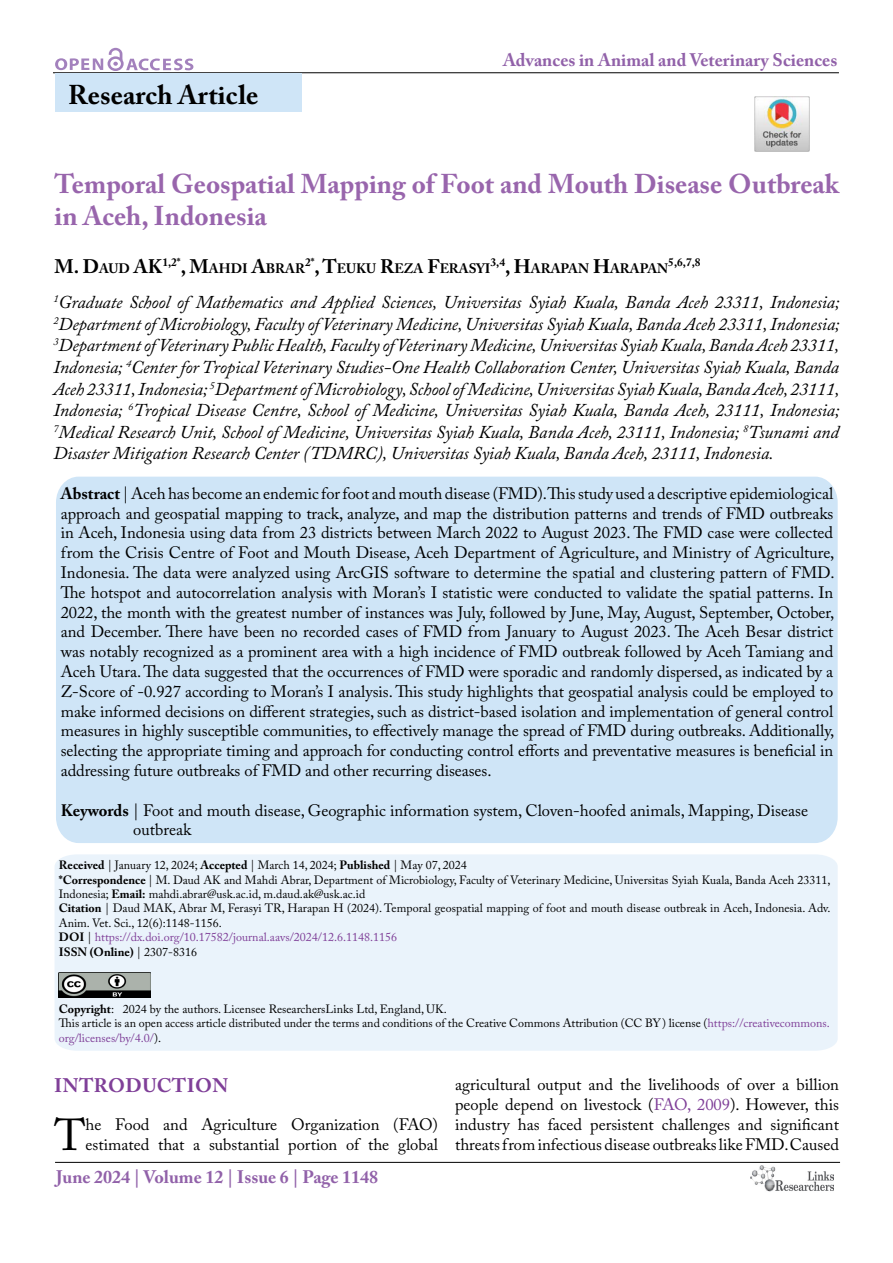
<style>
.page{position:relative;width:893px;height:1263px;background:#fff}
.page>*{position:absolute;margin:0;border:0;box-sizing:border-box;transform-origin:0 0}
.t1{font:44.4px "Adobe Caslon Pro";color:#000}
.t2{font:700 27px/32.4px "Adobe Caslon Pro";color:#7f3f98}
.t3{font:700 27px "Adobe Caslon Pro";letter-spacing:.005em;color:#000}
.t4{font:700 19.5px "Adobe Caslon Pro";letter-spacing:.02em;color:#7f3f98}
.t5{font:italic 18px/21.6px "Adobe Caslon Pro";letter-spacing:-.005em;color:#000;text-align:justify}
.t6{font:700 18px "Adobe Caslon Pro";color:#9161a9}
.t7{font:16.5px/19.8px "Adobe Caslon Pro";color:#000}
.t8{font:700 13.65px "Adobe Caslon Pro";color:#000}
.t9{font:12px/14.4px "Adobe Caslon Pro";color:#000}
.t10{font:700 11.4px "Adobe Caslon Pro";color:#000}
.s1{font-size:19.5px}
.s2{font-weight:700}
.s3{color:#7f3f98}
</style>
<div class="page">
<hr style="left:53px;top:72px;width:786px;height:1px;background:#000">
<hr style="left:55px;top:1162px;width:785px;height:1px;background:#000">
<svg style="left:55px;top:48px;width:138px;height:23px"></svg>
<img style="left:750px;top:1166px;width:83px;height:26px">
<div style="left:55px;top:74px;width:247px;height:38px;background:#cfe5f7"></div>
<div style="left:56px;top:477px;width:782px;height:366px;background:#cfe5f7"></div>
<div style="left:55px;top:854px;width:783px;height:197px;background:#eaf3fb"></div>
<img style="left:59px;top:972px;width:91px;height:26px">
<img style="left:754px;top:96px;width:55px;height:56px">
<h2 class="t3" style="left:68px;top:79px;width:192px">Research Article</h2>
<p class="t6" style="left:503px;top:50px;width:336px">Advances in Animal and Veterinary Sciences</p>
<h2 class="t2" style="left:55px;top:167px;width:786px">Temporal Geospatial Mapping of Foot and Mouth Disease Outbreak in Aceh, Indonesia</h2>
<p class="t8" style="left:55px;top:260px;width:615px"><span class="s1">M. D</span>AUD <span class="s1">AK</span><sup>1,2*</sup><span class="s1">, M</span>AHDI <span class="s1">A</span>BRAR<sup>2*</sup><span class="s1">, T</span>EUKU <span class="s1">R</span>EZA <span class="s1">F</span>ERASYI<sup>3,4</sup><span class="s1">, H</span>ARAPAN <span class="s1">H</span>ARAPAN</p>
<p class="t10" style="left:668px;top:256px;width:34px">5,6,7,8</p>
<p class="t5" style="left:53px;top:291px;width:788px"><sup>1</sup>Graduate School of Mathematics and Applied Sciences, Universitas Syiah Kuala, Banda Aceh 23311, Indonesia; <sup>2</sup>Department of Microbiology, Faculty of Veterinary Medicine, Universitas Syiah Kuala, Banda Aceh 23311, Indonesia; <sup>3</sup>Department of Veterinary Public Health, Faculty of Veterinary Medicine, Universitas Syiah Kuala, Banda Aceh 23311, Indonesia; <sup>4</sup>Center for Tropical Veterinary Studies-One Health Collaboration Center, Universitas Syiah Kuala, Banda Aceh 23311, Indonesia; <sup>5</sup>Department of Microbiology, School of Medicine, Universitas Syiah Kuala, Banda Aceh, 23111, Indonesia; <sup>6</sup>Tropical Disease Centre, School of Medicine, Universitas Syiah Kuala, Banda Aceh, 23111, Indonesia; <sup>7</sup>Medical Research Unit, School of Medicine, Universitas Syiah Kuala, Banda Aceh, 23111, Indonesia; <sup>8</sup>Tsunami and Disaster Mitigation Research Center (TDMRC), Universitas Syiah Kuala, Banda Aceh, 23111, Indonesia.</p>
<p class="t7" style="left:61px;top:483px;width:775px;text-align:justify"><span class="s2">Abstract</span> | Aceh has become an endemic for foot and mouth disease (FMD). This study used a descriptive epidemiological approach and geospatial mapping to track, analyze, and map the distribution patterns and trends of FMD outbreaks in Aceh, Indonesia using data from 23 districts between March 2022 to August 2023. The FMD case were collected from the Crisis Centre of Foot and Mouth Disease, Aceh Department of Agriculture, and Ministry of Agriculture, Indonesia. The data were analyzed using ArcGIS software to determine the spatial and clustering pattern of FMD.<br>The hotspot and autocorrelation analysis with Moran’s I statistic were conducted to validate the spatial patterns. In 2022, the month with the greatest number of instances was July, followed by June, May, August, September, October, and December. There have been no recorded cases of FMD from January to August 2023. The Aceh Besar district was notably recognized as a prominent area with a high incidence of FMD outbreak followed by Aceh Tamiang and Aceh Utara. The data suggested that the occurrences of FMD were sporadic and randomly dispersed, as indicated by a Z-Score of -0.927 according to Moran’s I analysis. This study highlights that geospatial analysis could be employed to make informed decisions on different strategies, such as district-based isolation and implementation of general control measures in highly susceptible communities, to effectively manage the spread of FMD during outbreaks. Additionally, selecting the appropriate timing and approach for conducting control efforts and preventative measures is beneficial in addressing future outbreaks of FMD and other recurring diseases.</p>
<p class="t7" style="left:133px;top:800px;width:677px;text-indent:-72px"><span class="s2">Keywords</span> | Foot and mouth disease, Geographic information system, Cloven-hoofed animals, Mapping, Disease outbreak</p>
<p class="t9" style="left:59px;top:858px;width:773px"><span class="s2">Received</span> | January 12, 2024; <span class="s2">Accepted</span> | March 14, 2024; <span class="s2">Published</span> | May 07, 2024<br><span class="s2">*Correspondence</span> | M. Daud AK and Mahdi Abrar, Department of Microbiology, Faculty of Veterinary Medicine, Universitas Syiah Kuala, Banda Aceh 23311, Indonesia; <span class="s2">Email:</span> mahdi.abrar@usk.ac.id, m.daud.ak@usk.ac.id<br><span class="s2">Citation</span> | Daud MAK, Abrar M, Ferasyi TR, Harapan H (2024). Temporal geospatial mapping of foot and mouth disease outbreak in Aceh, Indonesia. Adv.<br>Anim. Vet. Sci., 12(6):1148-1156.<br><span class="s2">DOI</span> | <span class="s3">https://dx.doi.org/10.17582/journal.aavs/2024/12.6.1148.1156<br></span><span class="s2">ISSN (Online)</span> | 2307-8316</p>
<p class="t9" style="left:59px;top:1002px;width:772px"><span class="s2">Copyright</span>: 2024 by the authors. Licensee ResearchersLinks Ltd, England, UK.<br>This article is an open access article distributed under the terms and conditions of the Creative Commons Attribution (CC BY) license (<span class="s3">https://creativecommons. org/licenses/by/4.0/</span>).</p>
<p class="t4" style="left:54px;top:1074px;width:175px">INTRODUCTION</p>
<h1 class="t1" style="left:54px;top:1109px;width:33px">T</h1>
<p class="t7" style="left:86px;top:1114px;width:354px">he Food and Agriculture Organization (FAO) estimated that a substantial portion of the global</p>
<p class="t6" style="left:56px;top:1166px;width:324px">June 2024 | Volume 12 | Issue 6 | Page 1148</p>
<p class="t7" style="left:455px;top:1074px;width:385px;text-align:justify">agricultural output and the livelihoods of over a billion people depend on livestock (<span class="s3">FAO, 2009</span>). However, this industry has faced persistent challenges and significant threats from infectious disease outbreaks like FMD. Caused</p>
</div>
